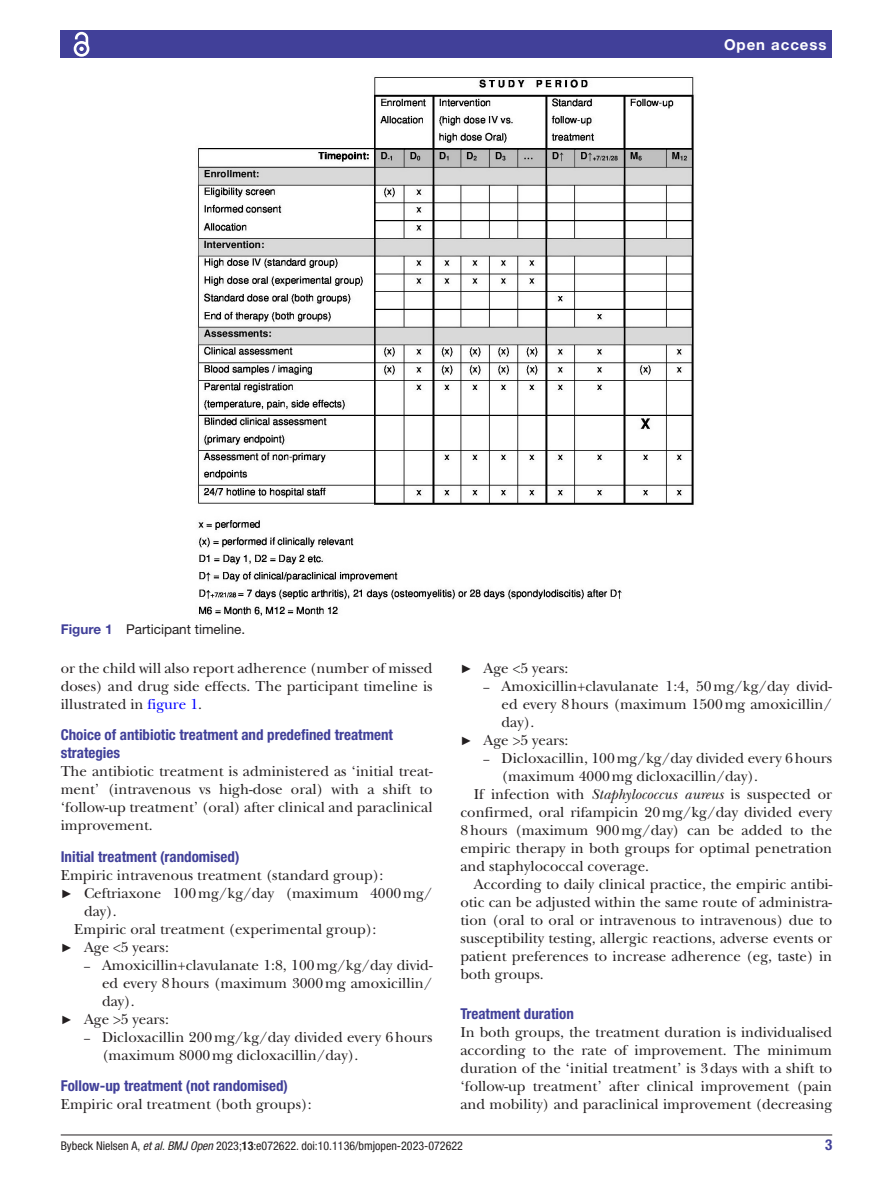
<style>
.page{position:relative;width:893px;height:1191px;background:#fff}
.page>*{position:absolute;margin:0;border:0;box-sizing:border-box;transform-origin:0 0}
.t1{font:15px/18px "New Baskerville";color:#231f20;text-align:justify}
.t2{font:700 condensed 15px/18px "Helvetica Neue LT Std";color:#414099}
.t3{font:700 15px "Helvetica Neue LT Std";letter-spacing:.065em;color:#fff}
.t4{font:13.5px "Helvetica Neue LT Std";color:#231f20}
.t5{font:condensed 12px "Helvetica Neue LT Std";color:#231f20}
.s1{font-weight:700;color:#414099}
.s2{color:#00f}
.s3{font-family:"Arial";font-size:12px}
.s4{font-size:12px}
.s5{font-style:italic}
.s6{font-weight:700}
</style>
<div class="page">
<hr style="left:61px;top:1134px;width:771px;height:1px;background:#231f20">
<div style="left:61px;top:31px;width:771px;height:27px;background:#414099"></div>
<svg style="left:73px;top:31px;width:17px;height:26px"></svg>
<img style="left:198px;top:77px;width:496px;height:539px">
<p class="t3" style="left:724px;top:35px;width:104px">Open access</p>
<p class="t4" style="left:61px;top:621px;width:186px"><span class="s1">Figure 1</span> Participant timeline.</p>
<p class="t1" style="left:61px;top:659px;width:373px">or the child will also report adherence (number of missed doses) and drug side effects. The participant timeline is illustrated in <span class="s2">figure 1</span>.</p>
<p class="t2" style="left:61px;top:725px;width:334px">Choice of antibiotic treatment and predefined treatment strategies</p>
<p class="t1" style="left:61px;top:762px;width:373px">The antibiotic treatment is administered as ‘initial treat&shy;ment’ (intravenous vs high-dose oral) with a shift to ‘follow-up treatment’ (oral) after clinical and paraclinical improvement.</p>
<p class="t2" style="left:61px;top:847px;width:180px">Initial treatment (randomised)</p>
<p class="t1" style="left:61px;top:866px;width:324px">Empiric intravenous treatment (standard group):</p>
<p class="t1" style="left:61px;top:884px;width:373px"><span class="s3">►</span> Ceftriaxone 100mg/kg/day (maximum 4000mg/</p>
<p class="t1" style="left:84px;top:902px;width:34px">day).</p>
<p class="t1" style="left:74px;top:920px;width:304px">Empiric oral treatment (experimental group):</p>
<p class="t1" style="left:61px;top:938px;width:110px"><span class="s3">►</span> Age &lt;5 years:</p>
<p class="t1" style="left:84px;top:956px;width:350px"><span class="s4">–</span> Amoxicillin+clavulanate 1:8, 100mg/kg/day divid-</p>
<p class="t1" style="left:102px;top:974px;width:332px">ed every 8hours (maximum 3000mg amoxicillin/</p>
<p class="t1" style="left:102px;top:992px;width:34px">day).</p>
<p class="t1" style="left:61px;top:1010px;width:110px"><span class="s3">►</span> Age &gt;5 years:</p>
<p class="t1" style="left:102px;top:1028px;width:332px;text-indent:-18px"><span class="s4">–</span> Dicloxacillin 200mg/kg/day divided every 6hours (maximum 8000mg dicloxacillin/day).</p>
<p class="t2" style="left:61px;top:1076px;width:229px">Follow-up treatment (not randomised)</p>
<p class="t1" style="left:61px;top:1095px;width:252px">Empiric oral treatment (both groups):</p>
<p class="t1" style="left:460px;top:659px;width:110px"><span class="s3">►</span> Age &lt;5 years:</p>
<p class="t1" style="left:484px;top:677px;width:350px"><span class="s4">–</span> Amoxicillin+clavulanate 1:4, 50mg/kg/day divid-</p>
<p class="t1" style="left:502px;top:695px;width:332px">ed every 8hours (maximum 1500mg amoxicillin/</p>
<p class="t1" style="left:502px;top:713px;width:34px">day).</p>
<p class="t1" style="left:460px;top:731px;width:110px"><span class="s3">►</span> Age &gt;5 years:</p>
<p class="t1" style="left:484px;top:749px;width:350px"><span class="s4">–</span> Dicloxacillin, 100mg/kg/day divided every 6hours</p>
<p class="t1" style="left:502px;top:767px;width:258px">(maximum 4000mg dicloxacillin/day).</p>
<p class="t1" style="left:474px;top:785px;width:360px">If infection with <span class="s5">Staphylococcus aureus</span> is suspected or</p>
<p class="t1" style="left:460px;top:803px;width:373px">confirmed, oral rifampicin 20mg/kg/day divided every</p>
<p class="t1" style="left:460px;top:821px;width:373px">8hours (maximum 900mg/day) can be added to the</p>
<p class="t1" style="left:460px;top:839px;width:373px">empiric therapy in both groups for optimal penetration</p>
<p class="t1" style="left:460px;top:857px;width:190px">and staphylococcal coverage.</p>
<p class="t1" style="left:474px;top:875px;width:360px">According to daily clinical practice, the empiric antibi-</p>
<p class="t1" style="left:460px;top:893px;width:373px">otic can be adjusted within the same route of administra-</p>
<p class="t1" style="left:460px;top:911px;width:373px">tion (oral to oral or intravenous to intravenous) due to</p>
<p class="t1" style="left:460px;top:929px;width:373px">susceptibility testing, allergic reactions, adverse events or</p>
<p class="t1" style="left:460px;top:947px;width:373px">patient preferences to increase adherence (eg, taste) in</p>
<p class="t1" style="left:460px;top:965px;width:85px">both groups.</p>
<p class="t2" style="left:460px;top:1004px;width:115px">Treatment duration</p>
<p class="t1" style="left:460px;top:1023px;width:373px">In both groups, the treatment duration is individualised according to the rate of improvement. The minimum duration of the ‘initial treatment’ is 3days with a shift to ‘follow-up treatment’ after clinical improvement (pain and mobility) and paraclinical improvement (decreasing</p>
<p class="t5" style="left:61px;top:1138px;width:404px">Bybeck Nielsen A, <span class="s5">et al</span>. <span class="s5">BMJ Open</span> 2023;<span class="s6">13</span>:e072622. doi:10.1136/bmjopen-2023-072622</p>
<p class="t2" style="left:825px;top:1135px;width:9px">3</p>
</div>
